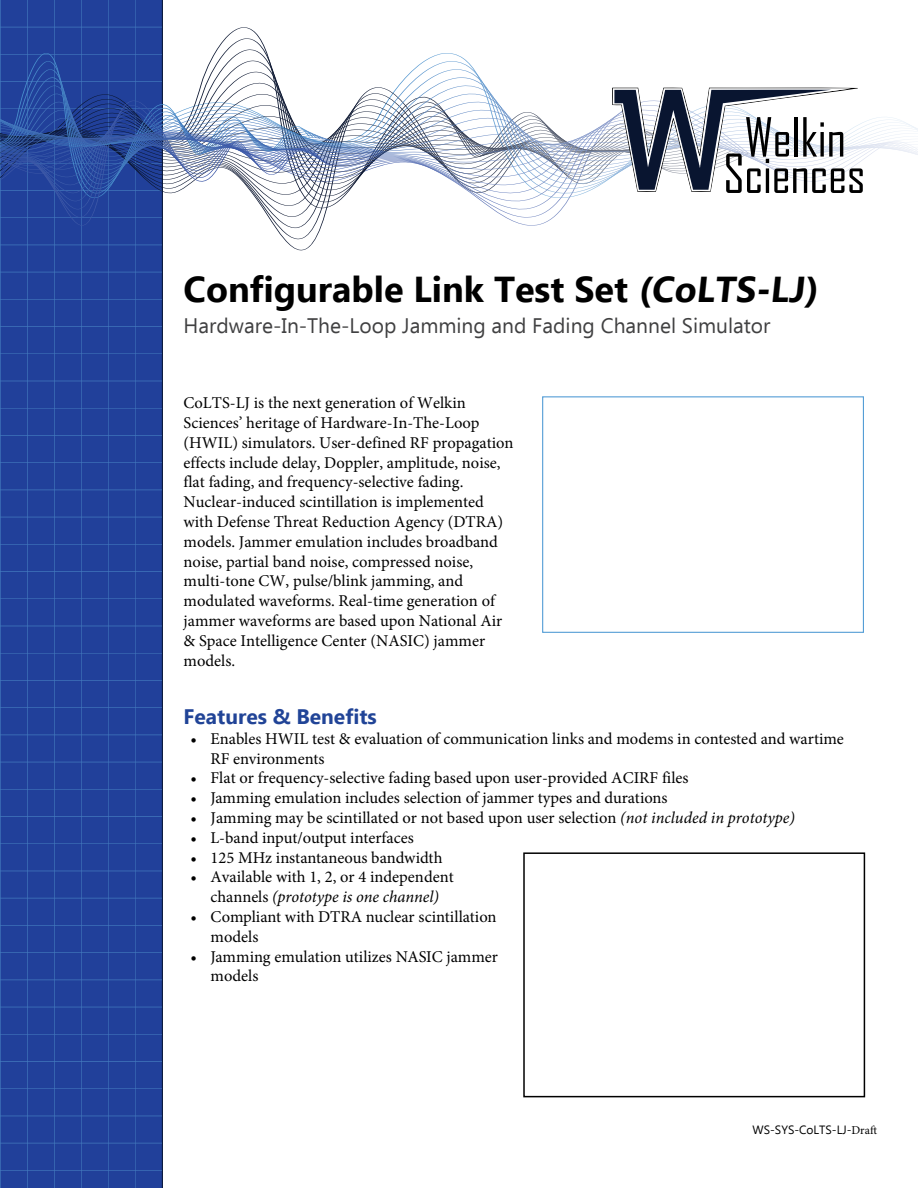
<style>
.page{position:relative;width:918px;height:1188px;background:#fff}
.page>*{position:absolute;margin:0;border:0;box-sizing:border-box;transform-origin:0 0}
.t1{font:51.6px/36.5px "Agency FB";letter-spacing:-.01em;color:#000;text-align:center}
.t2{font:700 36px "Ebrima";color:#000}
.t3{font:21px "Ebrima";color:#414142}
.t4{font:700 21px "Ebrima";color:#214497}
.t5{font:16.5px/19.8px "Minion Pro";color:#000}
.t6{font:12px "Ebrima";color:#000}
.s1{font-style:italic}
.s2{font-family:"Minion Pro"}
</style>
<div class="page">
<div style="left:1px;top:0;width:162px;height:1188px;background:#21409a"></div>
<hr style="left:81px;top:0;width:1px;height:1188px;background:#447cbf">
<hr style="left:108px;top:0;width:1px;height:1188px;background:#447cbf">
<hr style="left:54px;top:0;width:1px;height:1188px;background:#447cbf">
<hr style="left:27px;top:0;width:1px;height:1188px;background:#447cbf">
<hr style="left:0;top:0;width:1px;height:1188px;background:#447cbf">
<hr style="left:135px;top:0;width:1px;height:1188px;background:#447cbf">
<hr style="left:0;top:272px;width:162px;height:1px;background:#447cbf">
<hr style="left:0;top:544px;width:162px;height:1px;background:#447cbf">
<hr style="left:0;top:490px;width:162px;height:1px;background:#447cbf">
<hr style="left:0;top:517px;width:162px;height:1px;background:#447cbf">
<hr style="left:0;top:462px;width:162px;height:1px;background:#447cbf">
<hr style="left:0;top:435px;width:162px;height:1px;background:#447cbf">
<hr style="left:0;top:408px;width:162px;height:1px;background:#447cbf">
<hr style="left:0;top:381px;width:162px;height:1px;background:#447cbf">
<hr style="left:0;top:354px;width:162px;height:1px;background:#447cbf">
<hr style="left:0;top:326px;width:162px;height:1px;background:#447cbf">
<hr style="left:0;top:299px;width:162px;height:1px;background:#447cbf">
<hr style="left:0;top:762px;width:162px;height:1px;background:#447cbf">
<hr style="left:0;top:735px;width:162px;height:1px;background:#447cbf">
<hr style="left:0;top:707px;width:162px;height:1px;background:#447cbf">
<hr style="left:0;top:680px;width:162px;height:1px;background:#447cbf">
<hr style="left:0;top:653px;width:162px;height:1px;background:#447cbf">
<hr style="left:0;top:626px;width:162px;height:1px;background:#447cbf">
<hr style="left:0;top:599px;width:162px;height:1px;background:#447cbf">
<hr style="left:0;top:571px;width:162px;height:1px;background:#447cbf">
<hr style="left:0;top:925px;width:162px;height:1px;background:#447cbf">
<hr style="left:0;top:898px;width:162px;height:1px;background:#447cbf">
<hr style="left:0;top:871px;width:162px;height:1px;background:#447cbf">
<hr style="left:0;top:844px;width:162px;height:1px;background:#447cbf">
<hr style="left:0;top:789px;width:162px;height:1px;background:#447cbf">
<hr style="left:0;top:816px;width:162px;height:1px;background:#447cbf">
<hr style="left:0;top:1116px;width:162px;height:1px;background:#447cbf">
<hr style="left:0;top:1089px;width:162px;height:1px;background:#447cbf">
<hr style="left:0;top:1061px;width:162px;height:1px;background:#447cbf">
<hr style="left:0;top:1034px;width:162px;height:1px;background:#447cbf">
<hr style="left:0;top:1007px;width:162px;height:1px;background:#447cbf">
<hr style="left:0;top:980px;width:162px;height:1px;background:#447cbf">
<hr style="left:0;top:952px;width:162px;height:1px;background:#447cbf">
<hr style="left:0;top:1143px;width:162px;height:1px;background:#447cbf">
<hr style="left:0;top:1170px;width:162px;height:1px;background:#447cbf">
<svg style="left:0;top:27px;width:260px;height:11px;fill:#21409a"></svg>
<svg style="left:0;top:38px;width:266px;height:11px;fill:#21409a"></svg>
<svg style="left:0;top:49px;width:466px;height:11px"></svg>
<svg style="left:0;top:219px;width:552px;height:31px"></svg>
<svg style="left:0;top:52px;width:310px;height:8px"></svg>
<svg style="left:0;top:219px;width:383px;height:7px"></svg>
<svg style="left:0;top:210px;width:561px;height:9px"></svg>
<svg style="left:0;top:60px;width:918px;height:150px"></svg>
<div style="left:542px;top:396px;width:322px;height:237px;border:1px solid #559ed6"></div>
<div style="left:523px;top:852px;width:342px;height:245px;border:2px solid #000"></div>
<h1 class="t1" style="left:723px;top:118px;width:144px">Welkin<br>Sciences</h1>
<h2 class="t2" style="left:184px;top:262px;width:642px">Configurable Link Test Set (CoLTS-LJ)</h2>
<p class="t3" style="left:184px;top:311px;width:588px">Hardware-In-The-Loop Jamming and Fading Channel Simulator</p>
<p class="t5" style="left:184px;top:393px;width:332px">CoLTS-LJ is the next generation of Welkin Sciences’ heritage of Hardware-In-The-Loop (HWIL) simulators. User-defined RF propagation effects include delay, Doppler, amplitude, noise, flat fading, and frequency-selective fading.<br>Nuclear-induced scintillation is implemented with Defense Threat Reduction Agency (DTRA) models. Jammer emulation includes broadband noise, partial band noise, compressed noise, multi-tone CW, pulse/blink jamming, and modulated waveforms. Real-time generation of jammer waveforms are based upon National Air &amp; Space Intelligence Center (NASIC) jammer models.</p>
<p class="t4" style="left:184px;top:701px;width:195px">Features &amp; Benefits</p>
<p class="t5" style="left:211px;top:729px;width:635px;text-indent:-20px">• Enables HWIL test &amp; evaluation of communication links and modems in contested and wartime<br>RF environments</p>
<p class="t5" style="left:190px;top:768px;width:500px">• Flat or frequency-selective fading based upon user-provided ACIRF files</p>
<p class="t5" style="left:190px;top:788px;width:479px">• Jamming emulation includes selection of jammer types and durations</p>
<p class="t5" style="left:190px;top:808px;width:606px">• Jamming may be scintillated or not based upon user selection <span class="s1">(not included in prototype)</span></p>
<p class="t5" style="left:190px;top:828px;width:225px">• L-band input/output interfaces</p>
<p class="t5" style="left:190px;top:848px;width:254px">• 125 MHz instantaneous bandwidth</p>
<p class="t5" style="left:190px;top:867px;width:265px;text-align:center">• Available with 1, 2, or 4 independent channels <span class="s1">(prototype is one channel)</span></p>
<p class="t5" style="left:211px;top:907px;width:288px;text-indent:-20px">• Compliant with DTRA nuclear scintillation models</p>
<p class="t5" style="left:211px;top:947px;width:289px;text-indent:-20px">• Jamming emulation utilizes NASIC jammer models</p>
<p class="t6" style="left:753px;top:1121px;width:126px">WS-SYS-CoLTS-LJ-<span class="s2">Draft</span></p>
</div>
